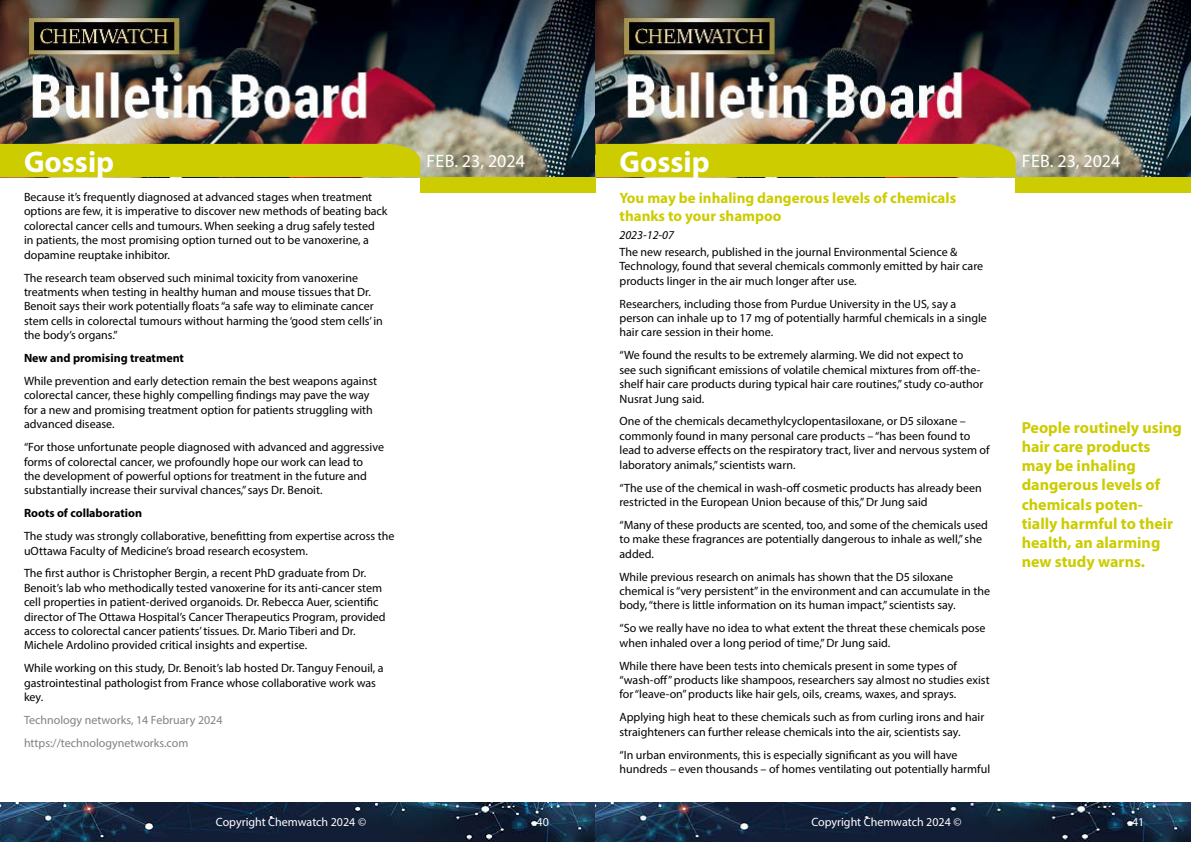
<style>
.page{position:relative;width:1191px;height:842px;background:#fff}
.page>*{position:absolute;margin:0;border:0;box-sizing:border-box;transform-origin:0 0}
.t1{font:700 30px "Myriad Pro";color:#fff}
.t2{font:18px "Myriad Pro";color:#fff}
.t3{font:700 16px/19.2px "Myriad Pro";color:#cc0}
.t4{font:700 15px/18px "Myriad Pro";color:#cc0}
.t5{font:12px/14.4px "Myriad Pro";color:#000}
.t6{font:12px/22.9px "Myriad Pro";color:#808285}
.t7{font:12px "Myriad Pro";color:#fff}
.t8{font:700 12px "Myriad Pro";color:#000}
.t9{font:italic 12px "Myriad Pro";color:#000}
</style>
<div class="page">
<img style="left:0;top:0;width:1191px;height:177px">
<div style="left:420px;top:177px;width:175px;height:15px;background:#cc0"></div>
<div style="left:1015px;top:177px;width:176px;height:15px;background:#cc0"></div>
<div style="left:0;top:144px;width:420px;height:33px;background:#cc0"></div>
<div style="left:595px;top:144px;width:420px;height:33px;background:#cc0"></div>
<img style="left:0;top:802px;width:1191px;height:40px">
<h1 class="t1" style="left:24px;top:142px;width:92px">Gossip</h1>
<h1 class="t1" style="left:619px;top:142px;width:92px">Gossip</h1>
<p class="t4" style="left:619px;top:189px;width:338px">You may be inhaling dangerous levels of chemicals thanks to your shampoo</p>
<p class="t9" style="left:619px;top:227px;width:56px">2023-12-07</p>
<p class="t5" style="left:619px;top:244px;width:365px">The new research, published in the journal Environmental Science &amp;<br>Technology, found that several chemicals commonly emitted by hair care products linger in the air much longer after use.</p>
<p class="t5" style="left:619px;top:296px;width:369px">Researchers, including those from Purdue University in the US, say a person can inhale up to 17 mg of potentially harmful chemicals in a single hair care session in their home.</p>
<p class="t5" style="left:619px;top:348px;width:365px">“We found the results to be extremely alarming. We did not expect to<br>see such significant emissions of volatile chemical mixtures from off-the&shy;shelf hair care products during typical hair care routines,” study co-author Nusrat Jung said.</p>
<p class="t5" style="left:619px;top:414px;width:372px">One of the chemicals decamethylcyclopentasiloxane, or D5 siloxane – commonly found in many personal care products – “has been found to lead to adverse effects on the respiratory tract, liver and nervous system of laboratory animals,” scientists warn.</p>
<p class="t5" style="left:619px;top:480px;width:364px">“The use of the chemical in wash-off cosmetic products has already been restricted in the European Union because of this,” Dr Jung said</p>
<p class="t5" style="left:619px;top:517px;width:370px">“Many of these products are scented, too, and some of the chemicals used to make these fragrances are potentially dangerous to inhale as well,” she added.</p>
<p class="t5" style="left:619px;top:569px;width:372px">While previous research on animals has shown that the D5 siloxane chemical is “very persistent” in the environment and can accumulate in the body, “there is little information on its human impact,” scientists say.</p>
<p class="t5" style="left:619px;top:621px;width:368px">“So we really have no idea to what extent the threat these chemicals pose when inhaled over a long period of time,” Dr Jung said.</p>
<p class="t5" style="left:619px;top:658px;width:372px">While there have been tests into chemicals present in some types of “wash-off” products like shampoos, researchers say almost no studies exist for “leave-on” products like hair gels, oils, creams, waxes, and sprays.</p>
<p class="t5" style="left:619px;top:710px;width:366px">Applying high heat to these chemicals such as from curling irons and hair straighteners can further release chemicals into the air, scientists say.</p>
<p class="t5" style="left:619px;top:747px;width:372px">“In urban environments, this is especially significant as you will have hundreds – even thousands – of homes ventilating out potentially harmful</p>
<h2 class="t2" style="left:426px;top:150px;width:100px">Feb. 23, 2024</h2>
<h2 class="t2" style="left:1022px;top:150px;width:100px">Feb. 23, 2024</h2>
<p class="t5" style="left:24px;top:190px;width:365px">Because it’s frequently diagnosed at advanced stages when treatment options are few, it is imperative to discover new methods of beating back colorectal cancer cells and tumours. When seeking a drug safely tested<br>in patients, the most promising option turned out to be vanoxerine, a dopamine reuptake inhibitor.</p>
<p class="t5" style="left:24px;top:270px;width:360px">The research team observed such minimal toxicity from vanoxerine treatments when testing in healthy human and mouse tissues that Dr.<br>Benoit says their work potentially floats “a safe way to eliminate cancer stem cells in colorectal tumours without harming the ‘good stem cells’ in the body’s organs.”</p>
<p class="t8" style="left:24px;top:350px;width:161px">New and promising treatment</p>
<p class="t5" style="left:24px;top:374px;width:355px">While prevention and early detection remain the best weapons against colorectal cancer, these highly compelling findings may pave the way for a new and promising treatment option for patients struggling with advanced disease.</p>
<p class="t5" style="left:24px;top:440px;width:361px">“For those unfortunate people diagnosed with advanced and aggressive forms of colorectal cancer, we profoundly hope our work can lead to<br>the development of powerful options for treatment in the future and substantially increase their survival chances,” says Dr. Benoit.</p>
<p class="t8" style="left:24px;top:505px;width:120px">Roots of collaboration</p>
<p class="t5" style="left:24px;top:529px;width:372px">The study was strongly collaborative, benefitting from expertise across the uOttawa Faculty of Medicine’s broad research ecosystem.</p>
<p class="t5" style="left:24px;top:566px;width:363px">The first author is Christopher Bergin, a recent PhD graduate from Dr.<br>Benoit’s lab who methodically tested vanoxerine for its anti-cancer stem cell properties in patient-derived organoids. Dr. Rebecca Auer, scientific director of The Ottawa Hospital’s Cancer Therapeutics Program, provided access to colorectal cancer patients’ tissues. Dr. Mario Tiberi and Dr.<br>Michele Ardolino provided critical insights and expertise.</p>
<p class="t5" style="left:24px;top:661px;width:361px">While working on this study, Dr. Benoit’s lab hosted Dr. Tanguy Fenouil, a gastrointestinal pathologist from France whose collaborative work was key.</p>
<p class="t6" style="left:24px;top:708px;width:200px">Technology networks, 14 February 2024 https://technologynetworks.com</p>
<h3 class="t3" style="left:1021px;top:417px;width:162px">People routinely using hair care products may be inhaling dangerous levels of chemicals poten&shy;tially harmful to their health, an alarming new study warns.</h3>
<p class="t7" style="left:216px;top:815px;width:152px">Copyright Chemwatch 2024 ©</p>
<p class="t7" style="left:536px;top:815px;width:14px">40</p>
<p class="t7" style="left:811px;top:815px;width:152px">Copyright Chemwatch 2024 ©</p>
<p class="t7" style="left:1132px;top:815px;width:14px">41</p>
</div>
